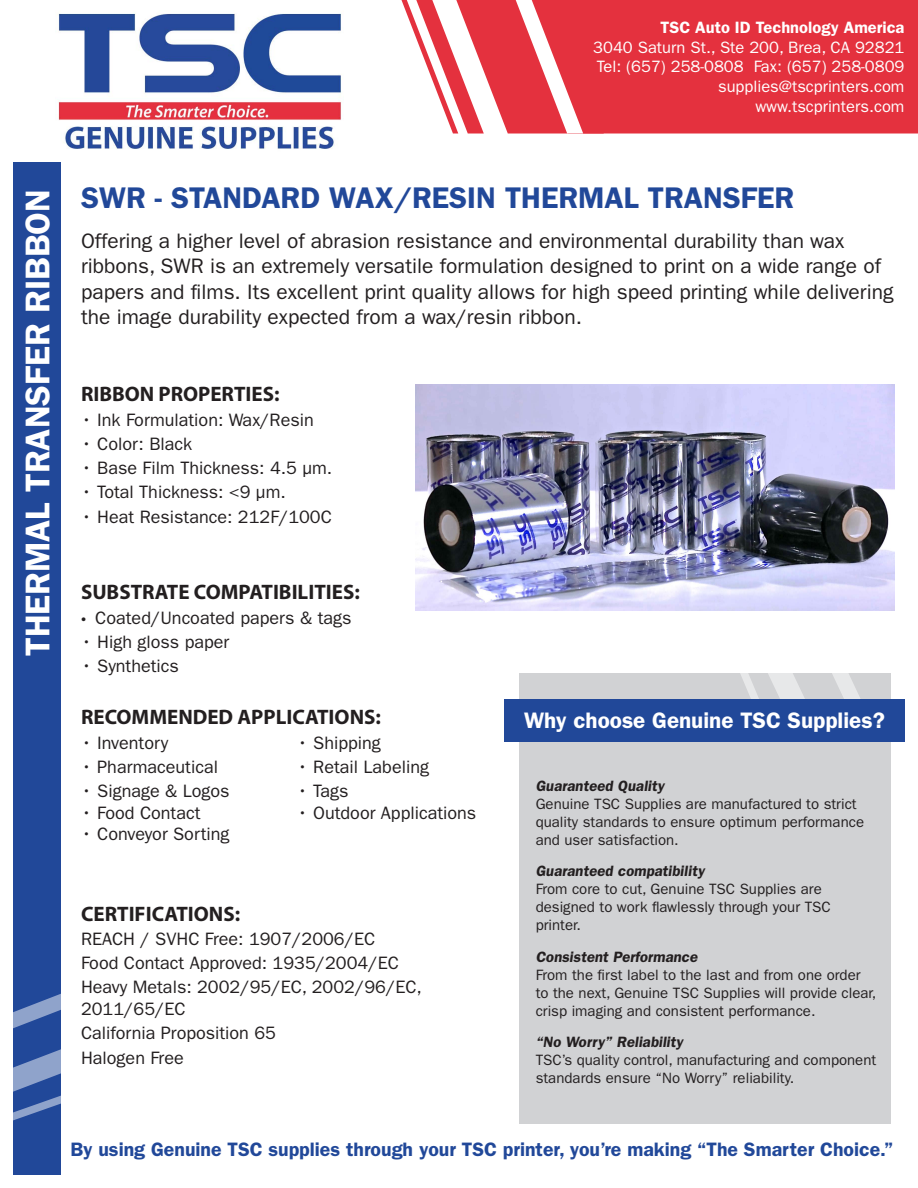
<style>
.page{position:relative;width:918px;height:1188px;background:#fff}
.page>*{position:absolute;margin:0;border:0;box-sizing:border-box;transform-origin:0 0}
.t1{font:600 34.5px "ITC Franklin Gothic Std";color:#fff}
.t2{font:600 30px "ITC Franklin Gothic Std";color:#214899}
.t3{font:600 22.5px "ITC Franklin Gothic Std";color:#fff}
.t4{font:21px/25.2px "ITC Franklin Gothic Std";color:#231f20}
.t5{font:700 21px "Myriad Pro";color:#231f20}
.t6{font:600 19.5px "ITC Franklin Gothic Std";color:#214899}
.t7{font:18px/21.6px "ITC Franklin Gothic Std";color:#231f20}
.t8{font:16.5px "ITC Franklin Gothic Std";color:#fff}
.t9{font:600 16.5px "ITC Franklin Gothic Std";color:#fff}
.t10{font:15px/18px "ITC Franklin Gothic Std";color:#231f20}
.t11{font:600 15px "ITC Franklin Gothic Std";color:#231f20}
.s1{font-family:"Myriad Pro"}
</style>
<div class="page">
<div style="left:604px;top:0;width:314px;height:134px;background:#e4313e"></div>
<svg style="left:401px;top:0;width:203px;height:134px"></svg>
<div style="left:14px;top:162px;width:47px;height:1012px;background:#214899"></div>
<svg style="left:13px;top:991px;width:48px;height:144px"></svg>
<div style="left:519px;top:673px;width:372px;height:451px;background:#d1d2d4"></div>
<svg style="left:740px;top:673px;width:120px;height:26px"></svg>
<div style="left:504px;top:699px;width:400px;height:43px;background:#214899"></div>
<img style="left:58px;top:13px;width:283px;height:136px">
<img style="left:416px;top:384px;width:478px;height:227px">
<p class="t9" style="left:661px;top:17px;width:245px">TSC Auto ID Technology America</p>
<p class="t8" style="left:593px;top:38px;width:313px">3040 Saturn St., Ste 200, Brea, CA 92821</p>
<p class="t8" style="left:597px;top:57px;width:309px">Tel: (657) 258-0808 Fax: (657) 258-0809</p>
<p class="t8" style="left:718px;top:77px;width:188px">supplies@tscprinters.com</p>
<p class="t8" style="left:755px;top:97px;width:151px">www.tscprinters.com</p>
<p class="t1" style="left:17px;top:656px;width:469px;rotate:-90deg">THERMAL TRANSFER RIBBON</p>
<p class="t2" style="left:81px;top:180px;width:715px">SWR - STANDARD WAX/RESIN THERMAL TRANSFER</p>
<p class="t4" style="left:81px;top:229px;width:814px">Offering a higher level of abrasion resistance and environmental durability than wax ribbons, SWR is an extremely versatile formulation designed to print on a wide range of papers and films. Its excellent print quality allows for high speed printing while delivering the image durability expected from a wax/resin ribbon.</p>
<p class="t5" style="left:81px;top:380px;width:200px">RIBBON PROPERTIES:</p>
<p class="t7" style="left:81px;top:409px;width:234px">• Ink Formulation: Wax/Resin</p>
<p class="t7" style="left:81px;top:433px;width:113px">• Color: Black</p>
<p class="t7" style="left:81px;top:457px;width:253px">• Base Film Thickness: 4.5 μm.</p>
<p class="t7" style="left:81px;top:482px;width:206px">• Total Thickness: &lt;9 μm.</p>
<p class="t7" style="left:81px;top:506px;width:252px">• Heat Resistance: 212F/100C</p>
<p class="t5" style="left:81px;top:578px;width:280px">SUBSTRATE COMPATIBILITIES:</p>
<p class="t7" style="left:81px;top:607px;width:272px"><span class="s1">•</span> Coated/Uncoated papers &amp; tags</p>
<p class="t7" style="left:81px;top:631px;width:150px">• High gloss paper</p>
<p class="t7" style="left:81px;top:655px;width:99px">• Synthetics</p>
<p class="t5" style="left:81px;top:704px;width:301px">RECOMMENDED APPLICATIONS:</p>
<p class="t7" style="left:81px;top:732px;width:89px">• Inventory</p>
<p class="t7" style="left:297px;top:732px;width:85px">• Shipping</p>
<p class="t7" style="left:81px;top:756px;width:139px">• Pharmaceutical</p>
<p class="t7" style="left:297px;top:756px;width:134px">• Retail Labeling</p>
<p class="t7" style="left:81px;top:780px;width:150px">• Signage &amp; Logos</p>
<p class="t7" style="left:297px;top:780px;width:53px">• Tags</p>
<p class="t7" style="left:81px;top:802px;width:121px">• Food Contact</p>
<p class="t7" style="left:297px;top:802px;width:181px">• Outdoor Applications</p>
<p class="t7" style="left:81px;top:824px;width:150px">• Conveyor Sorting</p>
<p class="t3" style="left:524px;top:707px;width:362px">Why choose Genuine TSC Supplies?</p>
<p class="t11" style="left:536px;top:777px;width:133px">Guaranteed Quality</p>
<p class="t10" style="left:536px;top:795px;width:330px">Genuine TSC Supplies are manufactured to strict quality standards to ensure optimum performance and user satisfaction.</p>
<p class="t11" style="left:536px;top:862px;width:173px">Guaranteed compatibility</p>
<p class="t10" style="left:536px;top:880px;width:297px">From core to cut, Genuine TSC Supplies are designed to work flawlessly through your TSC printer.</p>
<p class="t11" style="left:536px;top:948px;width:166px">Consistent Performance</p>
<p class="t10" style="left:536px;top:966px;width:342px">From the first label to the last and from one order to the next, Genuine TSC Supplies will provide clear, crisp imaging and consistent performance.</p>
<p class="t11" style="left:536px;top:1033px;width:151px">“No Worry” Reliability</p>
<p class="t10" style="left:536px;top:1051px;width:342px">TSC’s quality control, manufacturing and component standards ensure “No Worry” reliability.</p>
<p class="t5" style="left:81px;top:900px;width:161px">CERTIFICATIONS:</p>
<p class="t7" style="left:81px;top:928px;width:296px">REACH / SVHC Free: 1907/2006/EC</p>
<p class="t7" style="left:81px;top:952px;width:319px">Food Contact Approved: 1935/2004/EC</p>
<p class="t7" style="left:81px;top:977px;width:343px">Heavy Metals: 2002/95/EC, 2002/96/EC,<br>2011/65/EC</p>
<p class="t7" style="left:81px;top:1023px;width:197px">California Proposition 65</p>
<p class="t7" style="left:81px;top:1047px;width:104px">Halogen Free</p>
<p class="t6" style="left:70px;top:1138px;width:825px">By using Genuine TSC supplies through your TSC printer, you’re making “The Smarter Choice.”</p>
</div>
